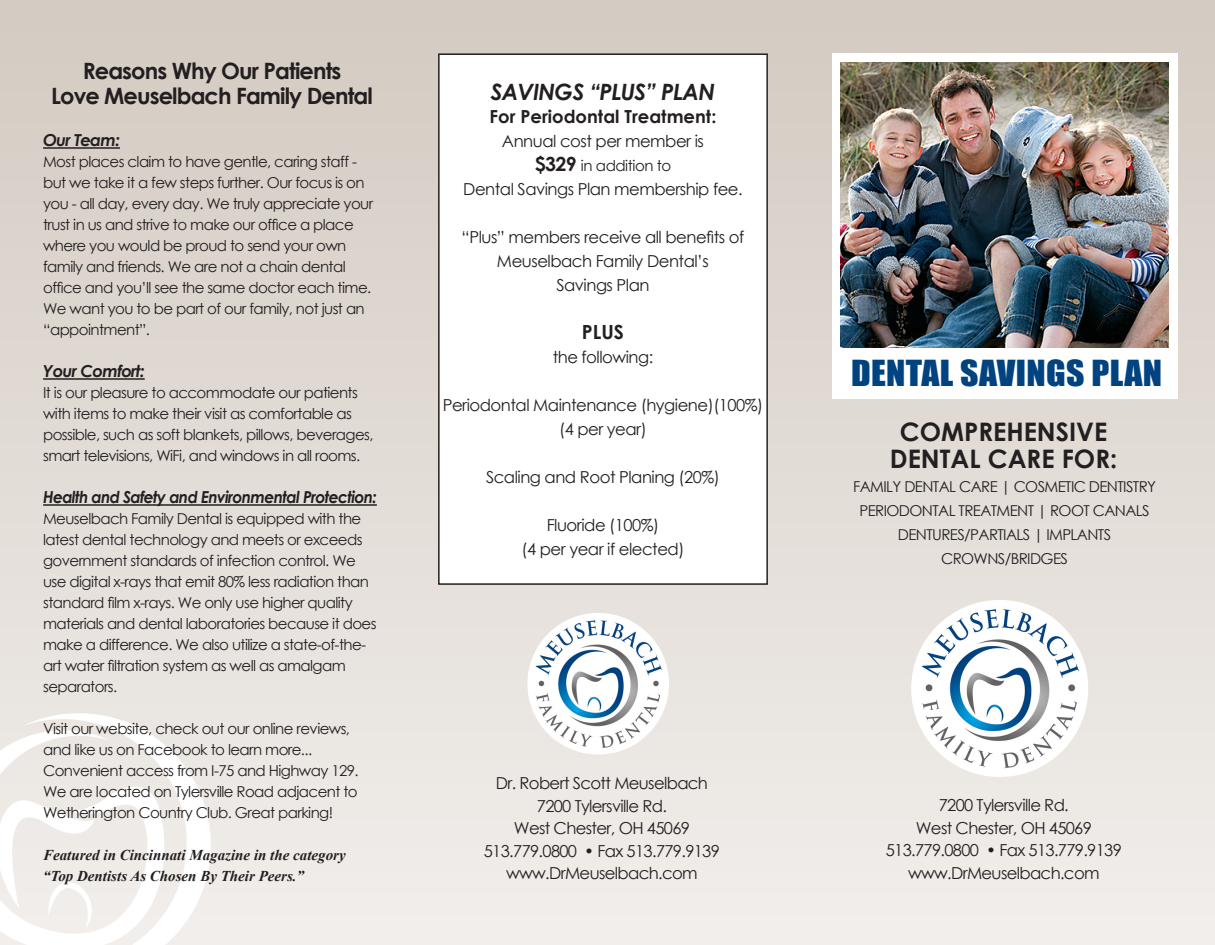
<style>
.page{position:relative;width:1215px;height:945px;background:#fff}
.page>*{position:absolute;margin:0;border:0;box-sizing:border-box;transform-origin:0 0}
.t1{font:33px "Impact";letter-spacing:.01em;color:#004380;scale:1.08 1}
.t2{font:700 25.5px "Century Gothic";color:#231f20}
.t3{font:700 22.5px "Century Gothic";letter-spacing:-.04em;color:#231f20}
.t4{font:italic 700 22.5px "Century Gothic";letter-spacing:-.03em;color:#231f20}
.t5{font:700 19.5px "Century Gothic";color:#231f20}
.t6{font:700 18px "Century Gothic";color:#231f20}
.t7{font:16.5px "Century Gothic";letter-spacing:-.03em;color:#231f20}
.t8{font:italic 700 16.5px "Century Gothic";letter-spacing:-.04em;color:#231f20;scale:.94 1}
.t9{font:italic 700 16.5px "Century Gothic";letter-spacing:-.04em;color:#231f20}
.t10{font:15px/21px "Century Gothic";letter-spacing:-.04em;color:#231f20}
.t11{font:italic 700 15px "Times New Roman";color:#231f20}
.s1{font-weight:700;font-size:19.5px}
</style>
<div class="page">
<div style="left:0;top:0;width:1215px;height:945px;background:linear-gradient(to bottom,#d4cbc1,#f1efec)"></div>
<div style="left:832px;top:53px;width:346px;height:346px;background:#fff"></div>
<img style="left:0;top:701px;width:229px;height:244px">
<div style="left:439px;top:54px;width:328px;height:530px;background:#fff"></div>
<div style="left:438px;top:53px;width:330px;height:532px;border:2px solid #231f20"></div>
<hr style="left:43px;top:147px;width:77px;height:2px;background:#231f20">
<hr style="left:43px;top:378px;width:102px;height:2px;background:#231f20">
<hr style="left:43px;top:504px;width:334px;height:2px;background:#231f20">
<img style="left:841px;top:63px;width:327px;height:285px">
<img style="left:911px;top:600px;width:177px;height:177px;border-radius:89px">
<img style="left:527px;top:613px;width:142px;height:142px;border-radius:71px">
<p class="t3" style="left:83px;top:54px;width:260px">Reasons Why Our Patients</p>
<p class="t3" style="left:51px;top:79px;width:323px">Love Meuselbach Family Dental</p>
<p class="t9" style="left:43px;top:128px;width:78px">Our Team:</p>
<p class="t10" style="left:43px;top:151px;width:332px">Most places claim to have gentle, caring staff - but we take it a few steps further. Our focus is on you - all day, every day. We truly appreciate your trust in us and strive to make our office a place where you would be proud to send your own family and friends. We are not a chain dental office and you’ll see the same doctor each time.<br>We want you to be part of our family, not just an “appointment”.</p>
<p class="t9" style="left:43px;top:359px;width:103px">Your Comfort:</p>
<p class="t10" style="left:43px;top:382px;width:332px">It is our pleasure to accommodate our patients with items to make their visit as comfortable as possible, such as soft blankets, pillows, beverages, smart televisions, WiFi, and windows in all rooms.</p>
<p class="t8" style="left:43px;top:485px;width:357px">Health and Safety and Environmental Protection:</p>
<p class="t10" style="left:43px;top:508px;width:335px">Meuselbach Family Dental is equipped with the latest dental technology and meets or exceeds government standards of infection control. We use digital x-rays that emit 80% less radiation than standard film x-rays. We only use higher quality materials and dental laboratories because it does make a difference. We also utilize a state-of-the&shy;art water filtration system as well as amalgam separators.</p>
<p class="t10" style="left:43px;top:718px;width:309px">Visit our website, check out our online reviews, and like us on Facebook to learn more...</p>
<p class="t10" style="left:43px;top:760px;width:317px;text-align:justify">Convenient access from I-75 and Highway 129.<br>We are located on Tylersville Road adjacent to Wetherington Country Club. Great parking!</p>
<p class="t11" style="left:43px;top:845px;width:304px">Featured in Cincinnati Magazine in the category</p>
<p class="t11" style="left:43px;top:866px;width:262px">“Top Dentists As Chosen By Their Peers.”</p>
<p class="t4" style="left:491px;top:75px;width:226px">SAVINGS “PLUS” PLAN</p>
<p class="t6" style="left:490px;top:103px;width:228px">For Periodontal Treatment:</p>
<p class="t7" style="left:502px;top:129px;width:204px">Annual cost per member is</p>
<p class="t10" style="left:535px;top:155px;width:138px"><span class="s1">$329</span> in addition to</p>
<p class="t7" style="left:463px;top:177px;width:281px">Dental Savings Plan membership fee.</p>
<p class="t7" style="left:462px;top:225px;width:284px">“Plus” members receive all benefits of</p>
<p class="t7" style="left:497px;top:249px;width:213px">Meuselbach Family Dental’s</p>
<p class="t7" style="left:556px;top:273px;width:95px">Savings Plan</p>
<p class="t5" style="left:582px;top:317px;width:44px">PLUS</p>
<p class="t7" style="left:553px;top:345px;width:102px">the following:</p>
<p class="t7" style="left:443px;top:393px;width:322px">Periodontal Maintenance (hygiene)(100%)</p>
<p class="t7" style="left:559px;top:417px;width:89px">(4 per year)</p>
<p class="t7" style="left:486px;top:465px;width:235px">Scaling and Root Planing (20%)</p>
<p class="t7" style="left:547px;top:513px;width:114px">Fluoride (100%)</p>
<p class="t7" style="left:522px;top:537px;width:164px">(4 per year if elected)</p>
<p class="t7" style="left:496px;top:772px;width:214px">Dr. Robert Scott Meuselbach</p>
<p class="t7" style="left:537px;top:794px;width:132px">7200 Tylersville Rd.</p>
<p class="t7" style="left:514px;top:817px;width:178px">West Chester, OH 45069</p>
<p class="t7" style="left:484px;top:839px;width:238px">513.779.0800 • Fax 513.779.9139</p>
<p class="t7" style="left:506px;top:862px;width:193px">www.DrMeuselbach.com</p>
<p class="t1" style="left:851px;top:348px;width:290px">DENTAL SAVINGS PLAN</p>
<p class="t2" style="left:900px;top:412px;width:209px">COMPREHENSIVE</p>
<p class="t2" style="left:890px;top:439px;width:229px">DENTAL CARE FOR:</p>
<p class="t10" style="left:853px;top:476px;width:304px">FAMILY DENTAL CARE | COSMETIC DENTISTRY</p>
<p class="t10" style="left:859px;top:500px;width:292px">PERIODONTAL TREATMENT | ROOT CANALS</p>
<p class="t10" style="left:898px;top:524px;width:215px">DENTURES/PARTIALS | IMPLANTS</p>
<p class="t10" style="left:941px;top:548px;width:128px">CROWNS/BRIDGES</p>
<p class="t7" style="left:939px;top:794px;width:132px">7200 Tylersville Rd.</p>
<p class="t7" style="left:916px;top:816px;width:178px">West Chester, OH 45069</p>
<p class="t7" style="left:886px;top:839px;width:238px">513.779.0800 • Fax 513.779.9139</p>
<p class="t7" style="left:908px;top:861px;width:193px">www.DrMeuselbach.com</p>
</div>
